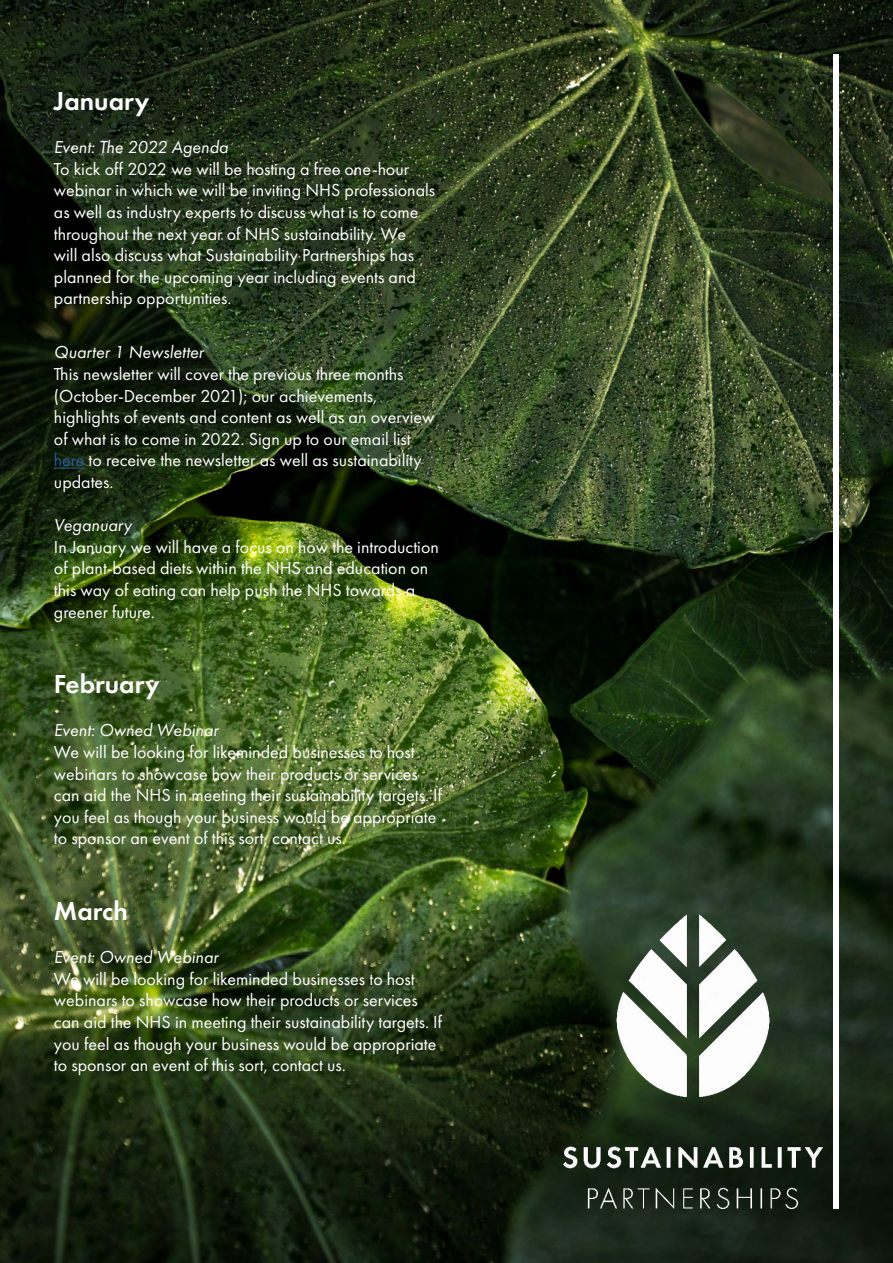
<style>
.page{position:relative;width:893px;height:1263px;background:#fff}
.page>*{position:absolute;margin:0;border:0;box-sizing:border-box;transform-origin:0 0}
.t1{font:600 27px "Futura PT";color:#fff}
.t2{font:18px/21.6px "Futura PT";color:#fff}
.t3{font:italic 18px "Futura PT";color:#fff}
.s1{color:#275b9b}
</style>
<div class="page">
<img style="left:0;top:0;width:893px;height:1263px">
<hr style="left:54px;top:468px;width:30px;height:1px;background:#275b9b">
<img style="left:563px;top:914px;width:259px;height:295px">
<div style="left:833px;top:54px;width:6px;height:1155px;background:#fff"></div>
<h1 class="t1" style="left:54px;top:84px;width:97px">January</h1>
<p class="t3" style="left:54px;top:136px;width:176px">Event: The 2022 Agenda</p>
<p class="t2" style="left:54px;top:158px;width:383px">To kick off 2022 we will be hosting a free one-hour webinar in which we will be inviting NHS professionals as well as industry experts to discuss what is to come throughout the next year of NHS sustainability. We<br>will also discuss what Sustainability Partnerships has planned for the upcoming year including events and partnership opportunities.</p>
<p class="t3" style="left:54px;top:342px;width:152px">Quarter 1 Newsletter</p>
<p class="t2" style="left:54px;top:363px;width:382px">This newsletter will cover the previous three months (October-December 2021); our achievements, highlights of events and content as well as an overview of what is to come in 2022. Sign up to our email list <span class="s1">here</span> to receive the newsletter as well as sustainability updates.</p>
<p class="t3" style="left:54px;top:514px;width:79px">Veganuary</p>
<p class="t2" style="left:54px;top:536px;width:386px">In January we will have a focus on how the introduction of plant-based diets within the NHS and education on this way of eating can help push the NHS towards a greener future.</p>
<h1 class="t1" style="left:54px;top:667px;width:107px">February</h1>
<p class="t3" style="left:54px;top:720px;width:166px">Event: Owned Webinar</p>
<p class="t2" style="left:54px;top:741px;width:390px">We will be looking for likeminded businesses to host webinars to showcase how their products or services can aid the NHS in meeting their sustainability targets. If you feel as though your business would be appropriate to sponsor an event of this sort, contact us.</p>
<h1 class="t1" style="left:54px;top:894px;width:76px">March</h1>
<p class="t3" style="left:54px;top:946px;width:166px">Event: Owned Webinar</p>
<p class="t2" style="left:54px;top:968px;width:390px">We will be looking for likeminded businesses to host webinars to showcase how their products or services can aid the NHS in meeting their sustainability targets. If you feel as though your business would be appropriate to sponsor an event of this sort, contact us.</p>
</div>
